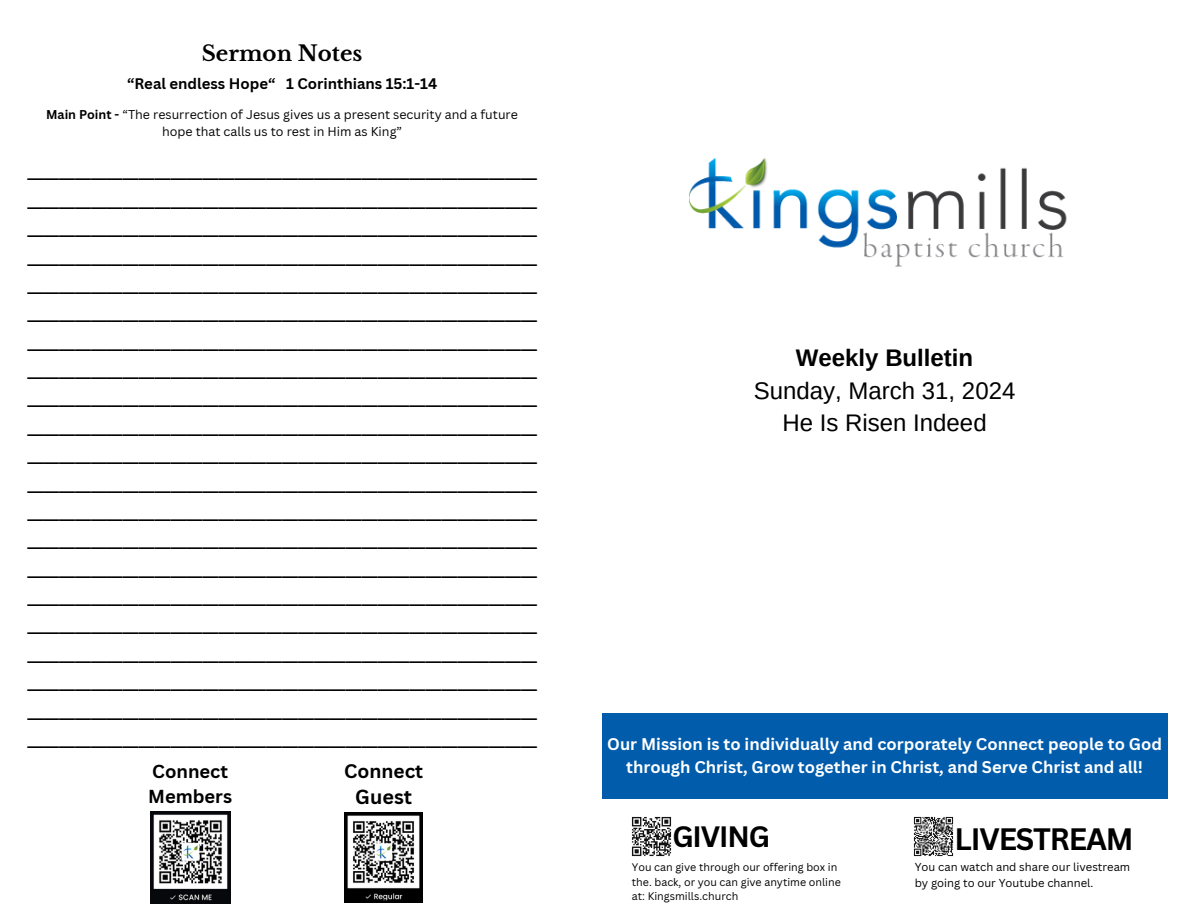
<style>
.page{position:relative;width:1188px;height:918px;background:#fff}
.page>*{position:absolute;margin:0;border:0;box-sizing:border-box;transform-origin:0 0}
.t1{font:31.8px/28.3px "Avenir LT Std";color:#000;text-align:justify}
.t2{font:700 30.15px "Canva Sans";letter-spacing:-.04em;color:#000}
.t3{font:700 28.65px "Canva Sans";letter-spacing:-.04em;color:#000}
.t4{font:24px/32.7px "Arimo";color:#000;text-align:center}
.t5{font:700 21.3px "Libre Baskerville";color:#000}
.t6{font:700 19.8px "Canva Sans";color:#000}
.t7{font:700 19.05px "Canva Sans";color:#000}
.t8{font:700 18.3px/25.2px "Canva Sans";color:#000}
.t9{font:700 16.5px/22.5px "Canva Sans";color:#fff;text-align:center}
.t10{font:700 14.85px "Canva Sans";color:#000}
.t11{font:12.45px/16.6px "Canva Sans";color:#000;text-align:center}
.t12{font:11.25px/15.6px "Canva Sans";color:#000}
.t13{font:10.65px/14.9px "Canva Sans";color:#000}
.s1{font-weight:700}
</style>
<div class="page">
<img style="left:689px;top:158px;width:378px;height:109px">
<img style="left:913px;top:816px;width:41px;height:40px">
<img style="left:632px;top:816px;width:40px;height:41px">
<div style="left:602px;top:713px;width:566px;height:86px;background:#015cac"></div>
<img style="left:344px;top:813px;width:79px;height:90px">
<img style="left:150px;top:812px;width:80px;height:91px">
<h2 class="t5" style="left:202px;top:41px;width:162px">Sermon Notes</h2>
<h5 class="t10" style="left:127px;top:73px;width:312px">“Real endless Hope“ 1 Corinthians 15:1-14</h5>
<h1 class="t11" style="left:46px;top:106px;width:473px"><span class="s1">Main Point -</span> “The resurrection of Jesus gives us a present security and a future hope that calls us to rest in Him as King”</h1>
<p class="t1" style="left:27px;top:154px;width:511px">________________________________ ________________________________ ________________________________ ________________________________ ________________________________ ________________________________ ________________________________ ________________________________ ________________________________ ________________________________ ________________________________ ________________________________ ________________________________ ________________________________ ________________________________ ________________________________ ________________________________ ________________________________ ________________________________ ________________________________ ________________________________</p>
<h6 class="t8" style="left:148px;top:758px;width:85px">Connect<br>Members</h6>
<p class="t7" style="left:344px;top:758px;width:81px">Connect</p>
<p class="t6" style="left:355px;top:783px;width:58px">Guest</p>
<p class="t4" style="left:754px;top:342px;width:263px"><span class="s1">Weekly Bulletin<br></span>Sunday, March 31, 2024<br>He Is Risen Indeed</p>
<p class="t9" style="left:607px;top:733px;width:556px">Our Mission is to individually and corporately Connect people to God through Christ, Grow together in Christ, and Serve Christ and all!</p>
<h4 class="t3" style="left:672px;top:817px;width:99px">GIVING</h4>
<p class="t13" style="left:632px;top:859px;width:210px">You can give through our offering box in the. back, or you can give anytime online at: Kingsmills.church</p>
<h6 class="t2" style="left:955px;top:818px;width:181px">LIVESTREAM</h6>
<p class="t12" style="left:915px;top:859px;width:217px">You can watch and share our livestream by going to our Youtube channel.</p>
</div>
